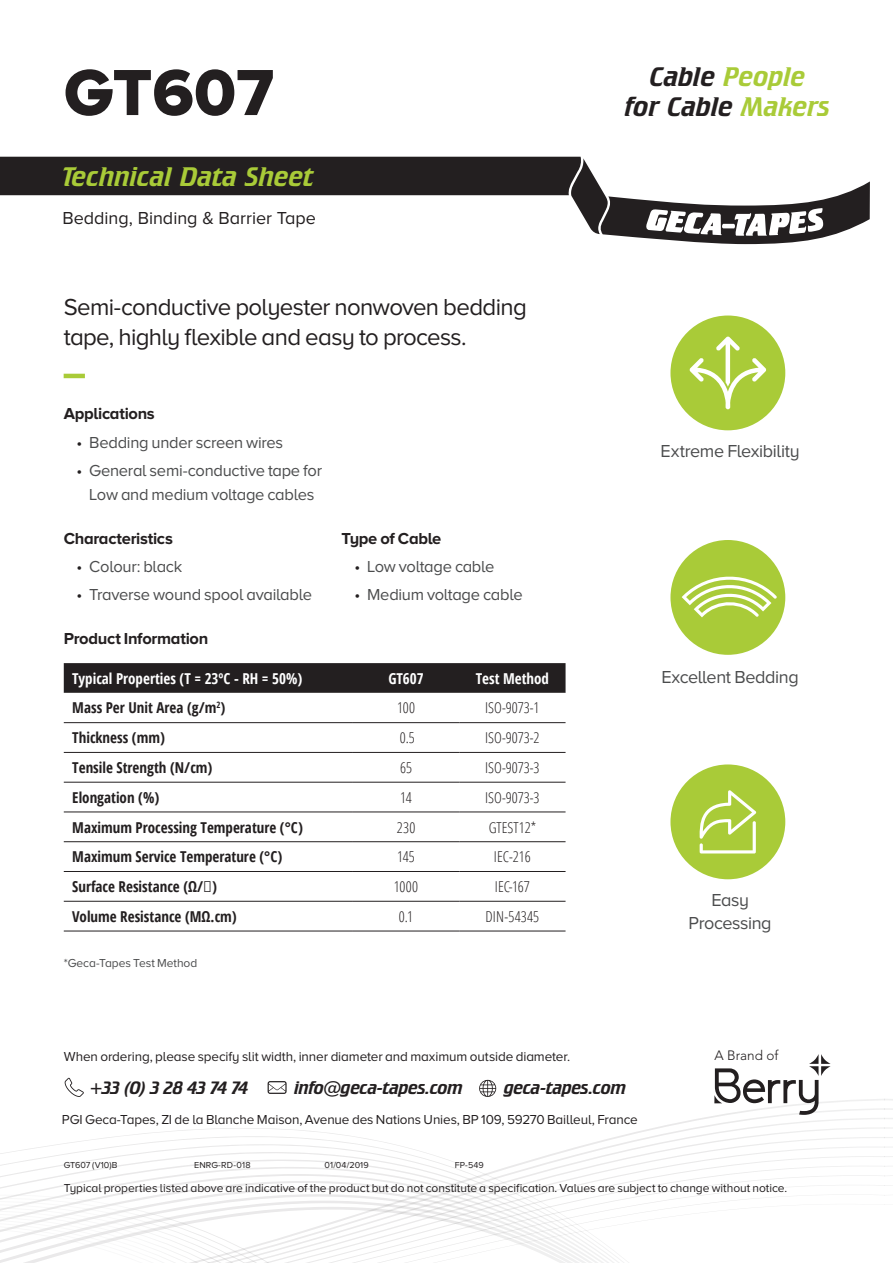
<style>
.page{position:relative;width:893px;height:1263px;background:#fff}
.page>*{position:absolute;margin:0;border:0;box-sizing:border-box;transform-origin:0 0}
.t1{font:67.5px "Proxima Nova A Extrabld";color:#231f20}
.t2{font:italic 27px/30px "Crillee BT";color:#231f20;text-align:center}
.t3{font:italic 27px "Crillee BT";color:#a9cb38}
.t4{font:24px/30px "Proxima Nova A";letter-spacing:-.03em;color:#231f20}
.t5{font:italic 18px "Crillee BT";letter-spacing:-.025em;color:#231f20}
.t6{font:18px/22.2px "Proxima Nova A";letter-spacing:-.02em;color:#4b4c4d;text-align:center}
.t7{font:18px "Proxima Nova A";color:#231f20}
.t8{font:16.5px/24px "Proxima Nova A";letter-spacing:-.015em;color:#4b4c4d;text-align:center}
.t9{font:700 16.5px "Proxima Nova A";letter-spacing:-.02em;color:#231f20}
.t10{font:700 15px "Open Sans Condensed";color:#231f20}
.t11{font:300 15px "Open Sans Condensed";color:#231f20}
.t12{font:700 15px "Open Sans Condensed";color:#fff}
.t13{font:13.5px "Proxima Nova A";letter-spacing:-.01em;color:#231f20}
.t14{font:300 13.5px "Avenir";color:#231f20}
.t15{font:12px "Proxima Nova A";letter-spacing:-.005em;color:#231f20}
.t16{font:12px "Proxima Nova A";letter-spacing:-.005em;color:#4b4c4d}
.t17{font:9px "Proxima Nova A";letter-spacing:.01em;color:#231f20}
.s1{color:#231f20}
.s2{color:#a9cb38}
</style>
<div class="page">
<svg style="left:885px;top:1099px;width:8px;height:58px"></svg>
<svg style="left:114px;top:1127px;width:771px;height:10px"></svg>
<svg style="left:49px;top:1137px;width:836px;height:9px"></svg>
<svg style="left:0;top:1146px;width:885px;height:10px"></svg>
<svg style="left:2px;top:1156px;width:883px;height:9px"></svg>
<svg style="left:0;top:1165px;width:885px;height:10px"></svg>
<svg style="left:0;top:1175px;width:885px;height:10px"></svg>
<svg style="left:0;top:1185px;width:885px;height:9px"></svg>
<svg style="left:0;top:1194px;width:885px;height:10px"></svg>
<svg style="left:0;top:1204px;width:885px;height:59px"></svg>
<svg style="left:65px;top:1078px;width:19px;height:19px"></svg>
<svg style="left:268px;top:1081px;width:19px;height:13px"></svg>
<svg style="left:479px;top:1080px;width:17px;height:17px"></svg>
<svg style="left:714px;top:1054px;width:117px;height:61px"></svg>
<svg style="left:0;top:157px;width:870px;height:87px"></svg>
<div style="left:670px;top:315px;width:115px;height:115px;background:#a9cb38;border-radius:50%"></div>
<div style="left:64px;top:663px;width:502px;height:30px;background:#231f20"></div>
<svg style="left:64px;top:723px;width:502px;height:208px"></svg>
<hr style="left:64px;top:722px;width:289px;height:1px;background:#231f20">
<hr style="left:64px;top:752px;width:289px;height:1px;background:#231f20">
<hr style="left:353px;top:752px;width:106px;height:1px;background:#231f20">
<hr style="left:459px;top:752px;width:107px;height:1px;background:#231f20">
<hr style="left:64px;top:782px;width:289px;height:1px;background:#231f20">
<hr style="left:353px;top:782px;width:106px;height:1px;background:#231f20">
<hr style="left:459px;top:782px;width:107px;height:1px;background:#231f20">
<hr style="left:64px;top:812px;width:289px;height:1px;background:#231f20">
<hr style="left:353px;top:812px;width:106px;height:1px;background:#231f20">
<hr style="left:459px;top:812px;width:107px;height:1px;background:#231f20">
<hr style="left:64px;top:841px;width:289px;height:1px;background:#231f20">
<hr style="left:353px;top:841px;width:106px;height:1px;background:#231f20">
<hr style="left:459px;top:841px;width:107px;height:1px;background:#231f20">
<hr style="left:64px;top:871px;width:289px;height:1px;background:#231f20">
<hr style="left:353px;top:871px;width:106px;height:1px;background:#231f20">
<hr style="left:459px;top:871px;width:107px;height:1px;background:#231f20">
<hr style="left:64px;top:901px;width:289px;height:1px;background:#231f20">
<hr style="left:353px;top:901px;width:106px;height:1px;background:#231f20">
<hr style="left:459px;top:901px;width:107px;height:1px;background:#231f20">
<hr style="left:64px;top:931px;width:289px;height:1px;background:#231f20">
<hr style="left:353px;top:931px;width:106px;height:1px;background:#231f20">
<hr style="left:459px;top:931px;width:107px;height:1px;background:#231f20">
<hr style="left:353px;top:722px;width:106px;height:1px;background:#231f20">
<hr style="left:459px;top:722px;width:107px;height:1px;background:#231f20">
<div style="left:670px;top:540px;width:115px;height:115px;background:#a9cb38;border-radius:50%"></div>
<div style="left:670px;top:764px;width:115px;height:115px;background:#a9cb38;border-radius:50%"></div>
<svg style="left:689px;top:336px;width:77px;height:73px"></svg>
<svg style="left:699px;top:790px;width:57px;height:63px"></svg>
<hr style="left:64px;top:374px;width:21px;height:4px;background:#a9cb38">
<svg style="left:682px;top:576px;width:95px;height:41px"></svg>
<h1 class="t1" style="left:64px;top:54px;width:212px">GT607</h1>
<h2 class="t3" style="left:62px;top:159px;width:253px">Technical Data Sheet</h2>
<p class="t7" style="left:62px;top:208px;width:255px">Bedding, Binding &amp; Barrier Tape</p>
<h3 class="t4" style="left:64px;top:292px;width:465px">Semi-conductive polyester nonwoven bedding tape, highly flexible and easy to process.</h3>
<p class="t9" style="left:64px;top:404px;width:93px">Applications</p>
<p class="t8" style="left:77px;top:430px;width:208px"><span class="s1">•</span> Bedding under screen wires</p>
<p class="t8" style="left:77px;top:458px;width:247px"><span class="s1">•</span> General semi-conductive tape for<br>Low and medium voltage cables</p>
<p class="t9" style="left:64px;top:529px;width:111px">Characteristics</p>
<p class="t8" style="left:77px;top:554px;width:107px"><span class="s1">•</span> Colour: black</p>
<p class="t8" style="left:77px;top:582px;width:237px"><span class="s1">•</span> Traverse wound spool available</p>
<p class="t9" style="left:64px;top:629px;width:146px">Product Information</p>
<p class="t9" style="left:342px;top:529px;width:101px">Type of Cable</p>
<p class="t8" style="left:354px;top:554px;width:142px"><span class="s1">•</span> Low voltage cable</p>
<p class="t8" style="left:354px;top:582px;width:170px"><span class="s1">•</span> Medium voltage cable</p>
<p class="t12" style="left:72px;top:668px;width:231px">Typical Properties (T = 23ºC - RH = 50%)</p>
<p class="t12" style="left:388px;top:668px;width:37px">GT607</p>
<p class="t12" style="left:476px;top:668px;width:75px">Test Method</p>
<p class="t10" style="left:72px;top:697px;width:155px">Mass Per Unit Area (g/m<sup>2</sup>)</p>
<p class="t11" style="left:397px;top:698px;width:20px">100</p>
<p class="t11" style="left:485px;top:698px;width:56px">ISO-9073-1</p>
<p class="t10" style="left:72px;top:727px;width:94px">Thickness (mm)</p>
<p class="t11" style="left:400px;top:728px;width:17px">0.5</p>
<p class="t11" style="left:485px;top:728px;width:56px">ISO-9073-2</p>
<p class="t10" style="left:72px;top:757px;width:142px">Tensile Strength (N/cm)</p>
<p class="t11" style="left:400px;top:757px;width:14px">65</p>
<p class="t11" style="left:485px;top:757px;width:56px">ISO-9073-3</p>
<p class="t10" style="left:72px;top:787px;width:89px">Elongation (%)</p>
<p class="t11" style="left:400px;top:787px;width:13px">14</p>
<p class="t11" style="left:485px;top:787px;width:56px">ISO-9073-3</p>
<p class="t10" style="left:72px;top:817px;width:232px">Maximum Processing Temperature (°C)</p>
<p class="t11" style="left:397px;top:817px;width:20px">230</p>
<p class="t11" style="left:489px;top:817px;width:49px">GTEST12*</p>
<p class="t10" style="left:72px;top:846px;width:212px">Maximum Service Temperature (°C)</p>
<p class="t11" style="left:397px;top:847px;width:19px">145</p>
<p class="t11" style="left:494px;top:847px;width:38px">IEC-216</p>
<p class="t10" style="left:72px;top:876px;width:146px">Surface Resistance (Ω/□)</p>
<p class="t11" style="left:394px;top:876px;width:26px">1000</p>
<p class="t11" style="left:495px;top:876px;width:36px">IEC-167</p>
<p class="t10" style="left:72px;top:906px;width:166px">Volume Resistance (MΩ.cm)</p>
<p class="t11" style="left:399px;top:906px;width:16px">0.1</p>
<p class="t11" style="left:485px;top:906px;width:55px">DIN-54345</p>
<p class="t16" style="left:64px;top:956px;width:135px">*Geca-Tapes Test Method</p>
<h2 class="t2" style="left:625px;top:61px;width:207px">Cable <span class="s2">People<br></span>for Cable <span class="s2">Makers</span></h2>
<p class="t6" style="left:661px;top:440px;width:140px">Extreme Flexibility</p>
<p class="t6" style="left:661px;top:666px;width:139px">Excellent Bedding</p>
<p class="t6" style="left:689px;top:889px;width:85px">Easy<br>Processing</p>
<p class="t13" style="left:64px;top:1048px;width:508px">When ordering, please specify slit width, inner diameter and maximum outside diameter.</p>
<p class="t5" style="left:89px;top:1076px;width:161px">+33 (0) 3 28 43 74 74</p>
<p class="t5" style="left:294px;top:1076px;width:170px">info@geca-tapes.com</p>
<p class="t5" style="left:504px;top:1076px;width:124px">geca-tapes.com</p>
<p class="t13" style="left:62px;top:1111px;width:577px">PGI Geca-Tapes, ZI de la Blanche Maison, Avenue des Nations Unies, BP 109, 59270 Bailleul, France</p>
<p class="t17" style="left:325px;top:1160px;width:46px">01/04/2019</p>
<p class="t17" style="left:64px;top:1160px;width:55px">GT607 (V10)B</p>
<p class="t17" style="left:194px;top:1160px;width:58px">ENRG-RD-018</p>
<p class="t17" style="left:455px;top:1160px;width:30px">FP-549</p>
<p class="t14" style="left:714px;top:1047px;width:66px">A Brand of</p>
<p class="t15" style="left:64px;top:1181px;width:725px">Typical properties listed above are indicative of the product but do not constitute a specification. Values are subject to change without notice.</p>
</div>
